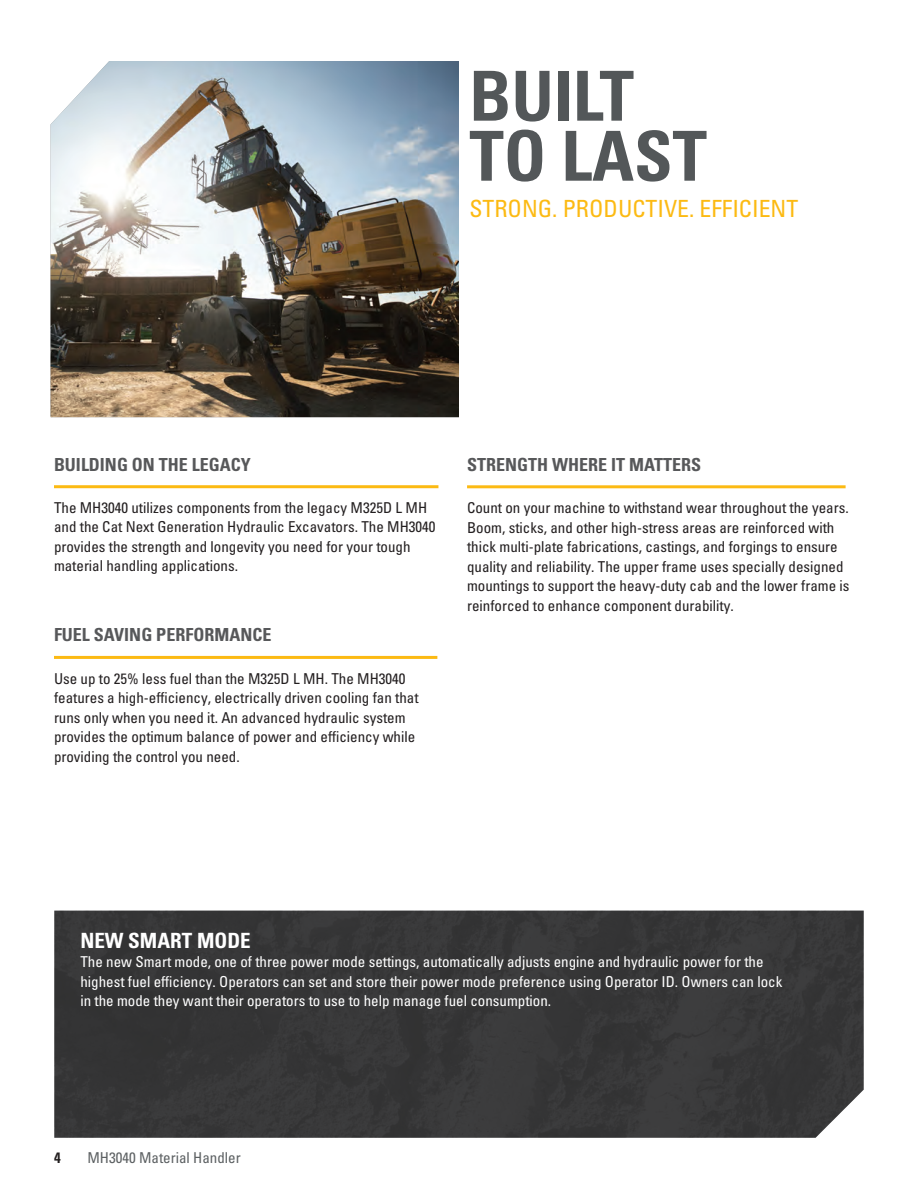
<style>
.page{position:relative;width:918px;height:1188px;background:#fff}
.page>*{position:absolute;margin:0;border:0;box-sizing:border-box;transform-origin:0 0}
.t1{font:69px/60px "Univers LTCYR 67 Bold Cond";color:#535759}
.t2{font:condensed 23.7px "Univers LTCYR 57";color:#fcba13}
.t3{font:21px "Univers LTCYR 67 Bold Cond";color:#fff}
.t4{font:18px "Univers LTCYR 67 Bold Cond";color:#57585a}
.t5{font:condensed 15px/19.5px "Univers LTCYR 57";color:#231f20}
.t6{font:condensed 15px/19.5px "Univers LTCYR 57";color:#fff}
.t7{font:condensed 15px "Univers LTCYR 57";color:#5d6163}
.t8{font:15px "Univers LTCYR 67 Bold Cond";color:#231f20}
</style>
<div class="page">
<hr style="left:54px;top:485px;width:384px;height:3px;background:#fcba13">
<hr style="left:467px;top:485px;width:379px;height:3px;background:#fcba13">
<hr style="left:54px;top:656px;width:383px;height:3px;background:#fcba13">
<img style="left:51px;top:61px;width:408px;height:356px">
<div style="left:54px;top:911px;width:810px;height:227px;background:#373738"></div>
<h1 class="t1" style="left:469px;top:65px;width:239px">BUILT<br>TO LAST</h1>
<h2 class="t2" style="left:469px;top:193px;width:330px">STRONG. PRODUCTIVE. EFFICIENT</h2>
<p class="t4" style="left:54px;top:453px;width:198px">BUILDING ON THE LEGACY</p>
<p class="t4" style="left:467px;top:453px;width:235px">STRENGTH WHERE IT MATTERS</p>
<p class="t5" style="left:54px;top:497px;width:383px">The MH3040 utilizes components from the legacy M325D L MH and the Cat Next Generation Hydraulic Excavators. The MH3040 provides the strength and longevity you need for your tough material handling applications.</p>
<p class="t4" style="left:54px;top:624px;width:219px">FUEL SAVING PERFORMANCE</p>
<p class="t5" style="left:54px;top:668px;width:366px">Use up to 25% less fuel than the M325D L MH. The MH3040 features a high-efficiency, electrically driven cooling fan that runs only when you need it. An advanced hydraulic system provides the optimum balance of power and efficiency while providing the control you need.</p>
<p class="t5" style="left:467px;top:498px;width:384px">Count on your machine to withstand wear throughout the years.<br>Boom, sticks, and other high-stress areas are reinforced with thick multi-plate fabrications, castings, and forgings to ensure quality and reliability. The upper frame uses specially designed mountings to support the heavy-duty cab and the lower frame is reinforced to enhance component durability.</p>
<h3 class="t3" style="left:80px;top:928px;width:172px">NEW SMART MODE</h3>
<p class="t6" style="left:80px;top:952px;width:703px">The new Smart mode, one of three power mode settings, automatically adjusts engine and hydraulic power for the highest fuel efficiency. Operators can set and store their power mode preference using Operator ID. Owners can lock in the mode they want their operators to use to help manage fuel consumption.</p>
<p class="t8" style="left:54px;top:1148px;width:8px">4</p>
<p class="t7" style="left:87px;top:1148px;width:155px">MH3040 Material Handler</p>
</div>
